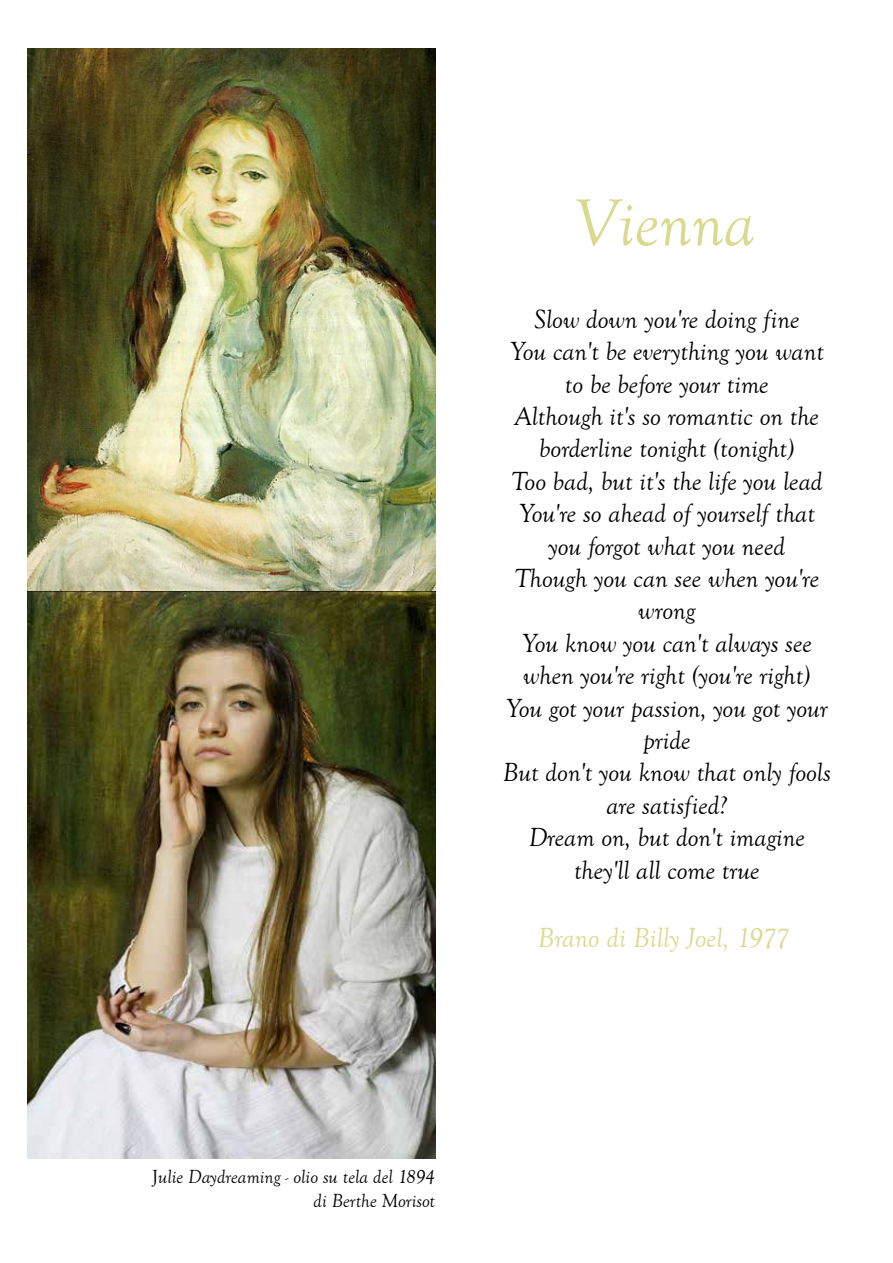
<style>
.page{position:relative;width:893px;height:1263px;background:#fff}
.page>*{position:absolute;margin:0;border:0;box-sizing:border-box;transform-origin:0 0}
.t1{font:italic 69px "Goudy Old Style T";color:#dada8f}
.t2{font:italic 28.5px "Goudy Old Style T";color:#dada8f}
.t3{font:italic 27px/32.4px "Goudy Old Style T";color:#000;text-align:center}
.t4{font:italic 19.5px/23.4px "Goudy Old Style T";color:#000;text-align:right}
.s1{font-style:normal}
</style>
<div class="page">
<img style="left:27px;top:48px;width:408px;height:1110px">
<h1 class="t1" style="left:573px;top:186px;width:183px">Vienna</h1>
<p class="t3" style="left:503px;top:303px;width:330px">Slow down you're doing fine<br>You can't be everything you want to be before your time<br>Although it's so romantic on the borderline tonight (tonight)<br>Too bad, but it's the life you lead<br>You're so ahead of yourself that you forgot what you need<br>Though you can see when you're wrong<br>You know you can't always see when you're right (you're right)<br>You got your passion, you got your pride<br>But don't you know that only fools are satisfied?<br>Dream on, but don't imagine they'll all come true</p>
<p class="t2" style="left:538px;top:922px;width:253px">Brano di Billy Joel, 1977</p>
<p class="t4" style="left:152px;top:1165px;width:284px"><span class="s1">J</span>ulie Daydreaming - olio su tela del 1894 di Berthe Morisot</p>
</div>
